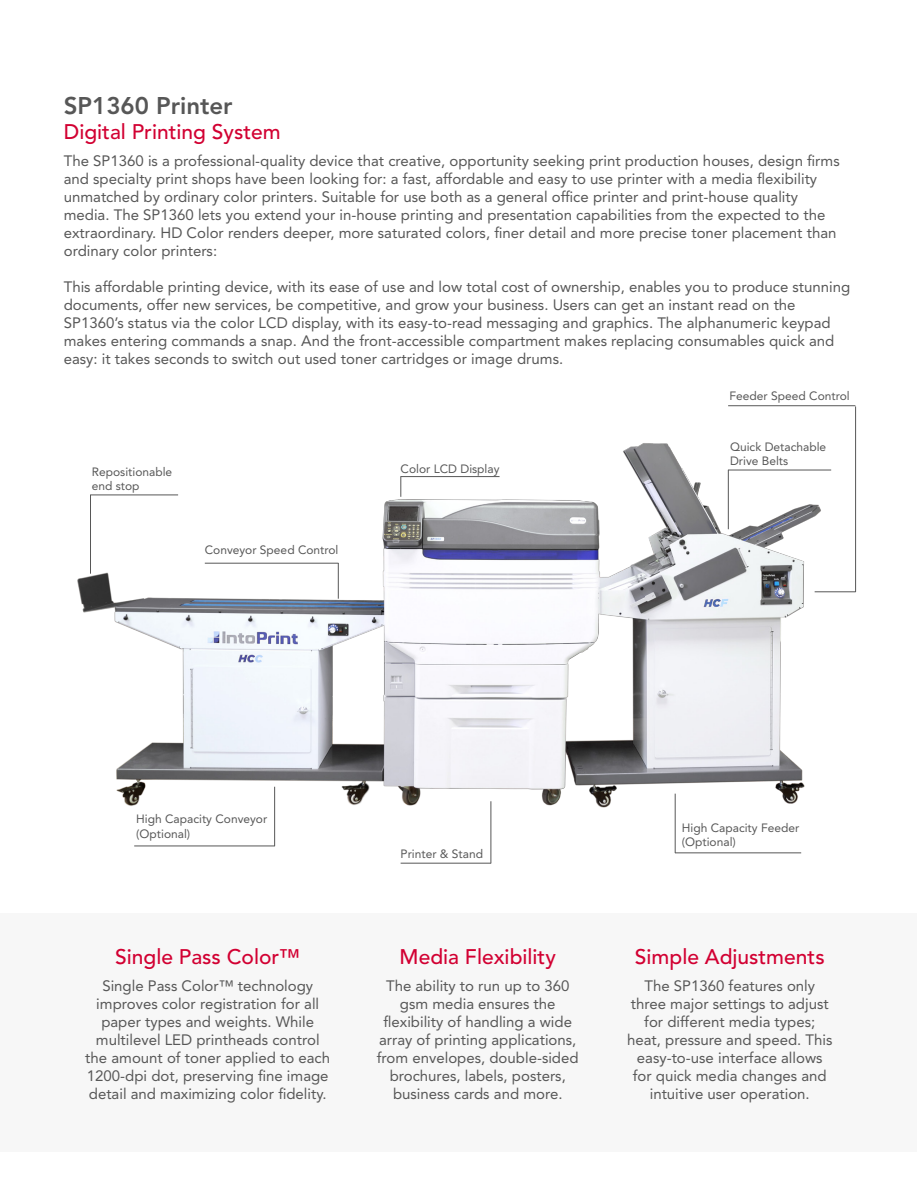
<style>
.page{position:relative;width:918px;height:1188px;background:#fff}
.page>*{position:absolute;margin:0;border:0;box-sizing:border-box;transform-origin:0 0}
.section_header{font:800 24px "Avenir LT Std";color:#575757}
.section_subheader_re{font:500 21px "Avenir LT Std";color:#d20032}
.base_paragraph{font:15px/18px "Avenir LT Std";color:#575757}
.base_paragraph_cente{font:15px/18px "Avenir LT Std";color:#575757;text-align:center}
.small_base_paragraph{font:12px/14.4px "Avenir LT Std";color:#575757}
</style>
<div class="page">
<img style="left:77px;top:443px;width:747px;height:403px">
<div style="left:1px;top:913px;width:916px;height:238px;background:#f7f7f7"></div>
<hr style="left:491px;top:801px;width:1px;height:62px;background:#575757">
<hr style="left:401px;top:863px;width:90px;height:1px;background:#575757">
<hr style="left:274px;top:787px;width:1px;height:59px;background:#575757">
<hr style="left:134px;top:846px;width:141px;height:1px;background:#575757">
<hr style="left:338px;top:563px;width:1px;height:36px;background:#575757">
<hr style="left:205px;top:563px;width:133px;height:1px;background:#575757">
<hr style="left:728px;top:470px;width:1px;height:59px;background:#575757">
<hr style="left:728px;top:470px;width:103px;height:1px;background:#575757">
<hr style="left:90px;top:495px;width:1px;height:79px;background:#575757">
<hr style="left:90px;top:495px;width:88px;height:1px;background:#575757">
<hr style="left:675px;top:794px;width:1px;height:59px;background:#575757">
<hr style="left:675px;top:853px;width:126px;height:1px;background:#575757">
<svg style="left:401px;top:477px;width:1px;height:20px"></svg>
<hr style="left:401px;top:476px;width:99px;height:1px;background:#575757">
<hr style="left:728px;top:405px;width:127px;height:1px;background:#575757">
<hr style="left:855px;top:406px;width:1px;height:186px;background:#575757">
<hr style="left:815px;top:592px;width:41px;height:1px;background:#575757">
<p class="section_header" style="left:64px;top:91px;width:170px">SP1360 Printer</p>
<p class="section_subheader_re" style="left:64px;top:120px;width:218px">Digital Printing System</p>
<p class="base_paragraph" style="left:64px;top:152px;width:777px">The SP1360 is a professional-quality device that creative, opportunity seeking print production houses, design firms and specialty print shops have been looking for: a fast, affordable and easy to use printer with a media flexibility unmatched by ordinary color printers. Suitable for use both as a general office printer and print-house quality media. The SP1360 lets you extend your in-house printing and presentation capabilities from the expected to the extraordinary. HD Color renders deeper, more saturated colors, finer detail and more precise toner placement than ordinary color printers:</p>
<p class="base_paragraph" style="left:64px;top:278px;width:788px">This affordable printing device, with its ease of use and low total cost of ownership, enables you to produce stunning documents, offer new services, be competitive, and grow your business. Users can get an instant read on the SP1360’s status via the color LCD display, with its easy-to-read messaging and graphics. The alphanumeric keypad makes entering commands a snap. And the front-accessible compartment makes replacing consumables quick and easy: it takes seconds to switch out used toner cartridges or image drums.</p>
<p class="small_base_paragraph" style="left:92px;top:464px;width:82px">Repositionable end stop</p>
<p class="small_base_paragraph" style="left:205px;top:543px;width:135px">Conveyor Speed Control</p>
<p class="small_base_paragraph" style="left:401px;top:462px;width:100px">Color LCD Display</p>
<p class="small_base_paragraph" style="left:730px;top:388px;width:122px">Feeder Speed Control</p>
<p class="small_base_paragraph" style="left:730px;top:440px;width:98px">Quick Detachable<br>Drive Belts</p>
<p class="small_base_paragraph" style="left:136px;top:812px;width:132px">High Capacity Conveyor</p>
<p class="small_base_paragraph" style="left:136px;top:826px;width:56px">(Optional)</p>
<p class="section_subheader_re" style="left:115px;top:944px;width:187px">Single Pass Color™</p>
<p class="base_paragraph_cente" style="left:85px;top:977px;width:246px">Single Pass Color™ technology improves color registration for all paper types and weights. While multilevel LED printheads control the amount of toner applied to each 1200-dpi dot, preserving fine image detail and maximizing color fidelity.</p>
<p class="small_base_paragraph" style="left:401px;top:847px;width:84px">Printer &amp; Stand</p>
<p class="section_subheader_re" style="left:400px;top:944px;width:158px">Media Flexibility</p>
<p class="base_paragraph_cente" style="left:377px;top:977px;width:203px">The ability to run up to 360 gsm media ensures the flexibility of handling a wide array of printing applications, from envelopes, double-sided brochures, labels, posters, business cards and more.</p>
<p class="small_base_paragraph" style="left:682px;top:820px;width:119px">High Capacity Feeder</p>
<p class="small_base_paragraph" style="left:682px;top:835px;width:56px">(Optional)</p>
<p class="section_subheader_re" style="left:635px;top:944px;width:191px">Simple Adjustments</p>
<p class="base_paragraph_cente" style="left:627px;top:977px;width:207px">The SP1360 features only three major settings to adjust for different media types; heat, pressure and speed. This easy-to-use interface allows for quick media changes and intuitive user operation.</p>
</div>
